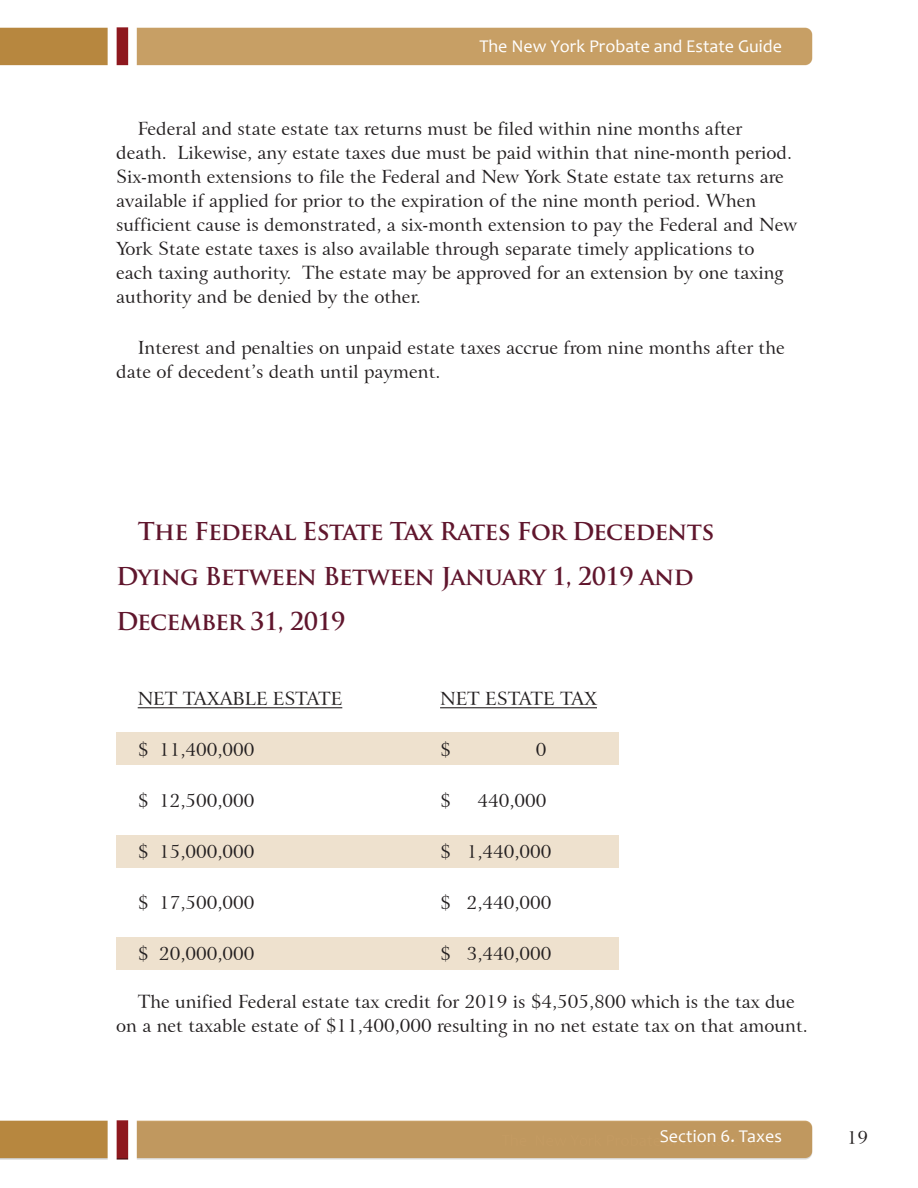
<style>
.page{position:relative;width:918px;height:1188px;background:#fff}
.page>*{position:absolute;margin:0;border:0;box-sizing:border-box;transform-origin:0 0}
.t1{font:700 24px/45px "Trajan Pro";letter-spacing:-.025em;color:#60162d}
.t2{font:18px/24px "Arrus BT";color:#231f20}
.t3{font:18px "Candara";color:#fff}
</style>
<div class="page">
<img style="left:0;top:27px;width:813px;height:1133px">
<div style="left:116px;top:733px;width:503px;height:32px;background:#eee1ce"></div>
<div style="left:116px;top:835px;width:503px;height:32px;background:#eee1ce"></div>
<div style="left:116px;top:938px;width:503px;height:32px;background:#eee1ce"></div>
<hr style="left:138px;top:707px;width:204px;height:1px;background:#231f20">
<hr style="left:440px;top:707px;width:157px;height:1px;background:#231f20">
<p class="t3" style="left:479px;top:35px;width:304px">The New York Probate and Estate Guide</p>
<p class="t2" style="left:116px;top:117px;width:682px;text-indent:22px">Federal and state estate tax returns must be filed within nine months after death. Likewise, any estate taxes due must be paid within that nine-month period.<br>Six-month extensions to file the Federal and New York State estate tax returns are available if applied for prior to the expiration of the nine month period. When sufficient cause is demonstrated, a six-month extension to pay the Federal and New York State estate taxes is also available through separate timely applications to<br>each taxing authority. The estate may be approved for an extension by one taxing authority and be denied by the other.</p>
<p class="t2" style="left:116px;top:336px;width:670px;text-indent:22px">Interest and penalties on unpaid estate taxes accrue from nine months after the date of decedent’s death until payment.</p>
<h1 class="t1" style="left:116px;top:509px;width:600px;text-indent:22px">The Federal Estate Tax Rates For Decedents<br>Dying Between Between January 1, 2019 and<br>December 31, 2019</h1>
<p class="t2" style="left:138px;top:687px;width:206px">NET TAXABLE ESTATE</p>
<p class="t2" style="left:440px;top:687px;width:158px">NET ESTATE TAX</p>
<p class="t2" style="left:138px;top:738px;width:118px">$ 11,400,000</p>
<p class="t2" style="left:440px;top:738px;width:12px">$</p>
<p class="t2" style="left:536px;top:738px;width:12px">0</p>
<p class="t2" style="left:138px;top:789px;width:118px">$ 12,500,000</p>
<p class="t2" style="left:440px;top:789px;width:12px">$</p>
<p class="t2" style="left:477px;top:789px;width:71px">440,000</p>
<p class="t2" style="left:138px;top:840px;width:118px">$ 15,000,000</p>
<p class="t2" style="left:440px;top:840px;width:113px">$ 1,440,000</p>
<p class="t2" style="left:138px;top:891px;width:118px">$ 17,500,000</p>
<p class="t2" style="left:440px;top:891px;width:113px">$ 2,440,000</p>
<p class="t2" style="left:138px;top:942px;width:118px">$ 20,000,000</p>
<p class="t2" style="left:440px;top:942px;width:113px">$ 3,440,000</p>
<p class="t2" style="left:116px;top:990px;width:693px;text-align:center">The unified Federal estate tax credit for 2019 is $4,505,800 which is the tax due<br>on a net taxable estate of $11,400,000 resulting in no net estate tax on that amount.</p>
<p class="t3" style="left:660px;top:1124px;width:124px">Section 6. Taxes</p>
<p class="t2" style="left:847px;top:1126px;width:23px">19</p>
</div>
